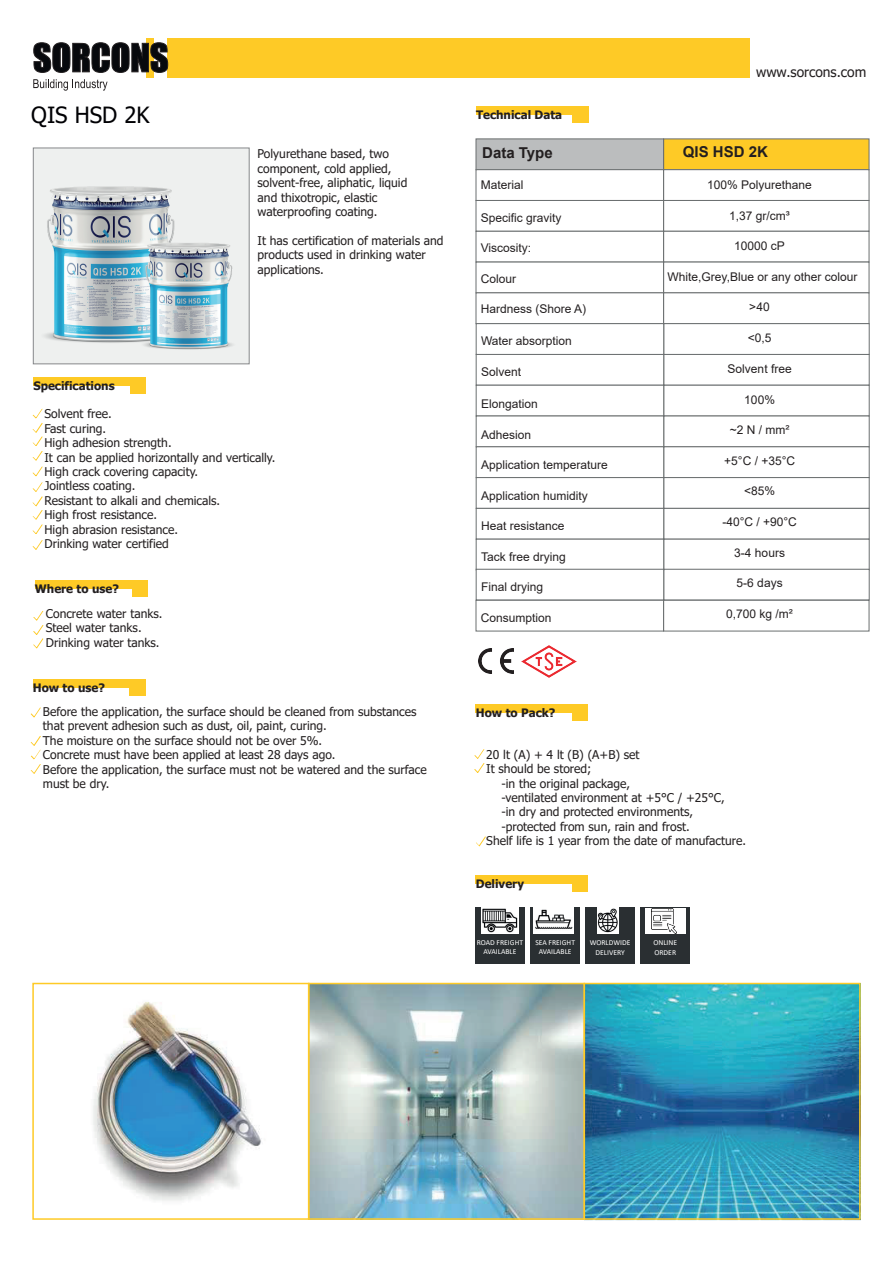
<style>
.page{position:relative;width:893px;height:1263px;background:#fff}
.page>*{position:absolute;margin:0;border:0;box-sizing:border-box;transform-origin:0 0}
.t1{font:22.35px "Tahoma";color:#010104}
.t2{font:700 15px "Arial";color:#231f20}
.t3{font:13.8px "Tahoma";color:#231f20}
.t4{font:12px/14.4px "Tahoma";color:#231f20}
.t5{font:12px "Arial";color:#231f20}
.t6{font:700 11.7px "Tahoma";color:#231f20}
.t7{font:7.65px/9.1px "Calibri";color:#fff;text-align:center}
</style>
<div class="page">
<img style="left:311px;top:986px;width:547px;height:231px">
<img style="left:93px;top:1002px;width:169px;height:199px">
<div style="left:33px;top:377px;width:113px;height:17px;background:#feca26"></div>
<div style="left:167px;top:38px;width:582px;height:39px;background:#feca26"></div>
<div style="left:146px;top:38px;width:8px;height:39px;background:#feca26"></div>
<svg style="left:33px;top:42px;width:135px;height:31px;background:#454442"></svg>
<div style="left:33px;top:148px;width:216px;height:216px;background:#eef0ef;border:1px solid #86888a"></div>
<svg style="left:33px;top:79px;width:75px;height:12px"></svg>
<div style="left:32px;top:983px;width:277px;height:237px;border:2px solid #feca26"></div>
<div style="left:308px;top:983px;width:277px;height:237px;border:2px solid #feca26"></div>
<div style="left:583px;top:983px;width:278px;height:237px;border:2px solid #feca26"></div>
<svg style="left:32px;top:409px;width:11px;height:67px"></svg>
<div style="left:33px;top:386px;width:96px;height:8px;background:#fff"></div>
<div style="left:35px;top:580px;width:113px;height:17px;background:#feca26"></div>
<div style="left:35px;top:589px;width:96px;height:8px;background:#fff"></div>
<svg style="left:33px;top:611px;width:10px;height:38px"></svg>
<div style="left:33px;top:679px;width:113px;height:17px;background:#feca26"></div>
<div style="left:33px;top:688px;width:96px;height:8px;background:#fff"></div>
<svg style="left:30px;top:707px;width:11px;height:10px"></svg>
<div style="left:476px;top:106px;width:112px;height:17px;background:#feca26"></div>
<div style="left:476px;top:115px;width:96px;height:8px;background:#fff"></div>
<div style="left:476px;top:704px;width:112px;height:17px;background:#feca26"></div>
<div style="left:476px;top:713px;width:96px;height:8px;background:#fff"></div>
<div style="left:476px;top:875px;width:112px;height:16px;background:#feca26"></div>
<div style="left:476px;top:884px;width:96px;height:7px;background:#fff"></div>
<div style="left:475px;top:907px;width:50px;height:57px;background:#2a2f32"></div>
<img style="left:482px;top:907px;width:36px;height:26px">
<div style="left:530px;top:908px;width:50px;height:56px;background:#2a2f32"></div>
<img style="left:534px;top:908px;width:40px;height:26px">
<div style="left:585px;top:908px;width:50px;height:56px;background:#2a2f32"></div>
<img style="left:598px;top:908px;width:21px;height:25px">
<div style="left:641px;top:908px;width:49px;height:56px;background:#2a2f32"></div>
<svg style="left:474px;top:749px;width:11px;height:24px"></svg>
<div style="left:645px;top:908px;width:40px;height:26px;background:#fff"></div>
<img style="left:652px;top:909px;width:24px;height:24px">
<svg style="left:30px;top:736px;width:11px;height:38px"></svg>
<svg style="left:476px;top:836px;width:10px;height:10px"></svg>
<img style="left:522px;top:646px;width:54px;height:31px">
<img style="left:478px;top:649px;width:35px;height:25px">
<div style="left:663px;top:139px;width:206px;height:31px;background:#feca26"></div>
<div style="left:663px;top:169px;width:206px;height:32px;background:#fff;border:1px solid #6b6f70"></div>
<div style="left:663px;top:200px;width:206px;height:32px;background:#fff;border:1px solid #6b6f70"></div>
<div style="left:663px;top:385px;width:206px;height:31px;background:#fff;border:1px solid #6b6f70"></div>
<div style="left:663px;top:231px;width:206px;height:31px;background:#fff;border:1px solid #6b6f70"></div>
<div style="left:476px;top:139px;width:188px;height:31px;background:#bbbdbe;border:1px solid #6b6f70"></div>
<div style="left:663px;top:446px;width:206px;height:32px;background:#fff;border:1px solid #6b6f70"></div>
<div style="left:663px;top:477px;width:206px;height:32px;background:#fff;border:1px solid #6b6f70"></div>
<div style="left:476px;top:385px;width:188px;height:31px;background:#fff;border:1px solid #6b6f70"></div>
<div style="left:663px;top:508px;width:206px;height:31px;background:#fff;border:1px solid #6b6f70"></div>
<div style="left:663px;top:539px;width:206px;height:31px;background:#fff;border:1px solid #6b6f70"></div>
<div style="left:476px;top:446px;width:188px;height:32px;background:#fff;border:1px solid #6b6f70"></div>
<div style="left:476px;top:477px;width:188px;height:32px;background:#fff;border:1px solid #6b6f70"></div>
<div style="left:663px;top:569px;width:206px;height:31px;background:#fff;border:1px solid #6b6f70"></div>
<div style="left:476px;top:508px;width:188px;height:31px;background:#fff;border:1px solid #6b6f70"></div>
<div style="left:476px;top:539px;width:188px;height:31px;background:#fff;border:1px solid #6b6f70"></div>
<div style="left:476px;top:169px;width:188px;height:32px;background:#fff;border:1px solid #6b6f70"></div>
<div style="left:476px;top:569px;width:188px;height:31px;background:#fff;border:1px solid #6b6f70"></div>
<div style="left:663px;top:292px;width:206px;height:32px;background:#fff;border:1px solid #6b6f70"></div>
<div style="left:476px;top:200px;width:188px;height:32px;background:#fff;border:1px solid #6b6f70"></div>
<div style="left:476px;top:231px;width:188px;height:31px;background:#fff;border:1px solid #6b6f70"></div>
<div style="left:476px;top:292px;width:188px;height:32px;background:#fff;border:1px solid #6b6f70"></div>
<svg style="left:32px;top:540px;width:11px;height:10px"></svg>
<img style="left:44px;top:186px;width:189px;height:164px">
<div style="left:663px;top:323px;width:206px;height:32px;background:#fff;border:1px solid #6b6f70"></div>
<div style="left:476px;top:323px;width:188px;height:32px;background:#fff;border:1px solid #6b6f70"></div>
<svg style="left:32px;top:482px;width:11px;height:52px"></svg>
<div style="left:663px;top:600px;width:206px;height:31px;background:#fff;border:1px solid #6b6f70"></div>
<div style="left:476px;top:600px;width:188px;height:31px;background:#fff;border:1px solid #6b6f70"></div>
<h1 class="t1" style="left:31px;top:100px;width:120px">QIS HSD 2K</h1>
<p class="t6" style="left:33px;top:377px;width:83px">Specifications</p>
<p class="t4" style="left:258px;top:147px;width:151px">Polyurethane based, two component, cold applied, solvent-free, aliphatic, liquid and thixotropic, elastic waterproofing coating.</p>
<p class="t4" style="left:258px;top:234px;width:187px">It has certification of materials and products used in drinking water applications.</p>
<p class="t4" style="left:44px;top:407px;width:233px">Solvent free.<br>Fast curing.<br>High adhesion strength.<br>It can be applied horizontally and vertically.<br>High crack covering capacity.<br>Jointless coating.<br>Resistant to alkali and chemicals.<br>High frost resistance.<br>High abrasion resistance.<br>Drinking water certified</p>
<p class="t6" style="left:35px;top:581px;width:86px">Where to use?</p>
<p class="t4" style="left:46px;top:607px;width:118px">Concrete water tanks.<br>Steel water tanks.<br>Drinking water tanks.</p>
<p class="t6" style="left:33px;top:680px;width:74px">How to use?</p>
<p class="t4" style="left:43px;top:705px;width:385px">Before the application, the surface should be cleaned from substances that prevent adhesion such as dust, oil, paint, curing.<br>The moisture on the surface should not be over 5%.<br>Concrete must have been applied at least 28 days ago.<br>Before the application, the surface must not be watered and the surface must be dry.</p>
<p class="t6" style="left:476px;top:106px;width:88px">Technical Data</p>
<p class="t2" style="left:482px;top:142px;width:72px">Data Type</p>
<p class="t5" style="left:481px;top:176px;width:44px">Material</p>
<p class="t5" style="left:481px;top:209px;width:82px">Specific gravity</p>
<p class="t5" style="left:481px;top:240px;width:52px">Viscosity:</p>
<p class="t5" style="left:481px;top:270px;width:37px">Colour</p>
<p class="t3" style="left:756px;top:63px;width:112px">www.sorcons.com</p>
<p class="t2" style="left:683px;top:142px;width:87px">QIS HSD 2K</p>
<p class="t5" style="left:707px;top:176px;width:106px">100% Polyurethane</p>
<p class="t5" style="left:729px;top:207px;width:62px">1,37 gr/cm³</p>
<p class="t5" style="left:734px;top:238px;width:52px">10000 cP</p>
<p class="t5" style="left:668px;top:268px;width:191px">White,Grey,Blue or any other colour</p>
<p class="t5" style="left:749px;top:299px;width:22px">&gt;40</p>
<p class="t5" style="left:481px;top:300px;width:107px">Hardness (Shore A)</p>
<p class="t5" style="left:481px;top:333px;width:92px">Water absorption</p>
<p class="t5" style="left:748px;top:330px;width:25px">&lt;0,5</p>
<p class="t5" style="left:481px;top:363px;width:42px">Solvent</p>
<p class="t5" style="left:481px;top:395px;width:58px">Elongation</p>
<p class="t5" style="left:481px;top:426px;width:52px">Adhesion</p>
<p class="t5" style="left:481px;top:457px;width:128px">Application temperature</p>
<p class="t5" style="left:481px;top:487px;width:108px">Application humidity</p>
<p class="t5" style="left:481px;top:518px;width:85px">Heat resistance</p>
<p class="t5" style="left:481px;top:549px;width:86px">Tack free drying</p>
<p class="t5" style="left:481px;top:578px;width:64px">Final drying</p>
<p class="t5" style="left:481px;top:609px;width:72px">Consumption</p>
<p class="t6" style="left:476px;top:704px;width:81px">How to Pack?</p>
<p class="t5" style="left:728px;top:360px;width:66px">Solvent free</p>
<p class="t5" style="left:744px;top:391px;width:32px">100%</p>
<p class="t5" style="left:730px;top:422px;width:61px">~2 N / mm²</p>
<p class="t5" style="left:724px;top:452px;width:72px">+5°C / +35°C</p>
<p class="t5" style="left:744px;top:483px;width:33px">&lt;85%</p>
<p class="t5" style="left:722px;top:514px;width:76px">-40°C / +90°C</p>
<p class="t5" style="left:734px;top:544px;width:52px">3-4 hours</p>
<p class="t5" style="left:737px;top:574px;width:48px">5-6 days</p>
<p class="t5" style="left:726px;top:605px;width:68px">0,700 kg /m²</p>
<p class="t4" style="left:486px;top:748px;width:155px">20 lt (A) + 4 lt (B) (A+B) set<br>It should be stored;</p>
<p class="t4" style="left:501px;top:777px;width:130px">-in the original package,</p>
<p class="t4" style="left:501px;top:791px;width:225px">-ventilated environment at +5°C / +25°C,</p>
<p class="t4" style="left:501px;top:805px;width:193px">-in dry and protected environments,</p>
<p class="t4" style="left:501px;top:820px;width:190px">-protected from sun, rain and frost.</p>
<p class="t4" style="left:486px;top:834px;width:261px">Shelf life is 1 year from the date of manufacture.</p>
<p class="t6" style="left:476px;top:875px;width:50px">Delivery</p>
<p class="t7" style="left:477px;top:938px;width:48px">ROAD FREIGHT<br>AVAILABLE</p>
<p class="t7" style="left:535px;top:938px;width:41px">SEA FREIGHT<br>AVAILABLE</p>
<p class="t7" style="left:590px;top:938px;width:42px">WORLDWIDE<br>DELIVERY</p>
<p class="t7" style="left:653px;top:938px;width:25px;text-align:left">ONLINE<br>ORDER</p>
</div>
